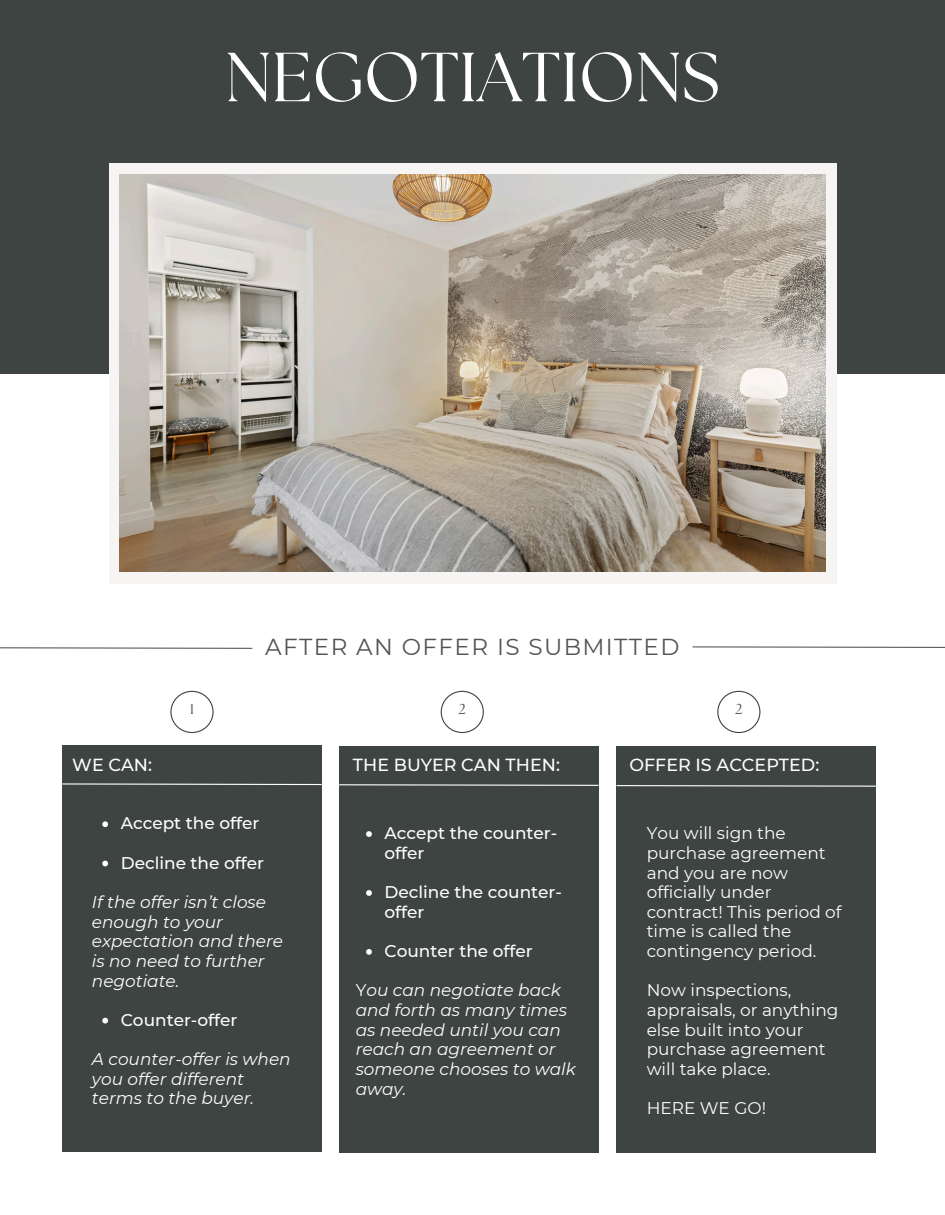
<style>
.page{position:relative;width:945px;height:1215px;background:#fff}
.page>*{position:absolute;margin:0;border:0;box-sizing:border-box;transform-origin:0 0}
.t1{font:69.3px "The Seasons";color:#fff}
.t2{font:23.1px "Montserrat";letter-spacing:.06em;color:#545454}
.t3{font:500 17.55px "Montserrat";color:#fefefe}
.t4{font:italic 16.95px/19.6px "Montserrat";color:#fefefe}
.t5{font:16.95px/19.6px "Montserrat";color:#fefefe}
.t6{font:500 16.95px/19.6px "Montserrat";color:#fefefe}
.t7{font:14.55px "The Seasons";color:#5c5b5a}
.s1{font-style:normal}
</style>
<div class="page">
<div style="left:62px;top:746px;width:260px;height:406px;background:#3e4442"></div>
<div style="left:339px;top:746px;width:260px;height:406px;background:#3e4442"></div>
<div style="left:616px;top:746px;width:260px;height:406px;background:#3e4442"></div>
<div style="left:0;top:0;width:945px;height:373px;background:#3e4442"></div>
<svg style="left:62px;top:783px;width:260px;height:3px"></svg>
<svg style="left:339px;top:784px;width:260px;height:2px"></svg>
<svg style="left:616px;top:785px;width:260px;height:2px"></svg>
<svg style="left:170px;top:691px;width:43px;height:42px"></svg>
<svg style="left:441px;top:691px;width:42px;height:42px"></svg>
<svg style="left:717px;top:691px;width:43px;height:42px"></svg>
<svg style="left:0;top:647px;width:253px;height:2px"></svg>
<svg style="left:692px;top:646px;width:253px;height:2px"></svg>
<div style="left:109px;top:164px;width:727px;height:420px;background:#f7f5f3"></div>
<img style="left:119px;top:175px;width:707px;height:397px">
<svg style="left:102px;top:821px;width:6px;height:6px"></svg>
<svg style="left:102px;top:861px;width:6px;height:5px"></svg>
<svg style="left:102px;top:1018px;width:6px;height:6px"></svg>
<svg style="left:366px;top:831px;width:6px;height:6px"></svg>
<svg style="left:366px;top:890px;width:6px;height:6px"></svg>
<svg style="left:366px;top:949px;width:6px;height:6px"></svg>
<p class="t1" style="left:225px;top:46px;width:496px">NEGOTIATIONS</p>
<h1 class="t2" style="left:265px;top:633px;width:416px">AFTER AN OFFER IS SUBMITTED</h1>
<p class="t7" style="left:190px;top:703px;width:6px">1</p>
<h2 class="t7" style="left:459px;top:703px;width:9px">2</h2>
<p class="t7" style="left:735px;top:703px;width:9px">2</p>
<p class="t3" style="left:72px;top:754px;width:81px">WE CAN:</p>
<h3 class="t3" style="left:353px;top:754px;width:209px">THE BUYER CAN THEN:</h3>
<p class="t3" style="left:630px;top:754px;width:191px">OFFER IS ACCEPTED:</p>
<p class="t6" style="left:121px;top:814px;width:140px">Accept the offer</p>
<p class="t6" style="left:121px;top:853px;width:145px">Decline the offer</p>
<p class="t4" style="left:92px;top:892px;width:193px">If the offer isn’t close enough to your expectation and there is no need to further negotiate.</p>
<p class="t6" style="left:121px;top:1010px;width:118px">Counter-offer</p>
<p class="t4" style="left:92px;top:1049px;width:200px">A counter-offer is when you offer different terms to the buyer.</p>
<p class="t6" style="left:385px;top:823px;width:174px">Accept the counter&shy;offer</p>
<h3 class="t6" style="left:385px;top:882px;width:179px">Decline the counter&shy;offer</h3>
<p class="t6" style="left:385px;top:941px;width:150px">Counter the offer</p>
<p class="t4" style="left:356px;top:980px;width:222px"><span class="s1">Y</span>ou can negotiate back and forth as many times as needed until you can reach an agreement or someone chooses to walk away.</p>
<p class="t5" style="left:647px;top:823px;width:196px">You will sign the purchase agreement and you are now officially under contract! This period of time is called the contingency period.</p>
<p class="t5" style="left:647px;top:980px;width:193px">Now inspections, appraisals, or anything else built into your purchase agreement will take place.</p>
<p class="t5" style="left:647px;top:1098px;width:121px">HERE WE GO!</p>
</div>
